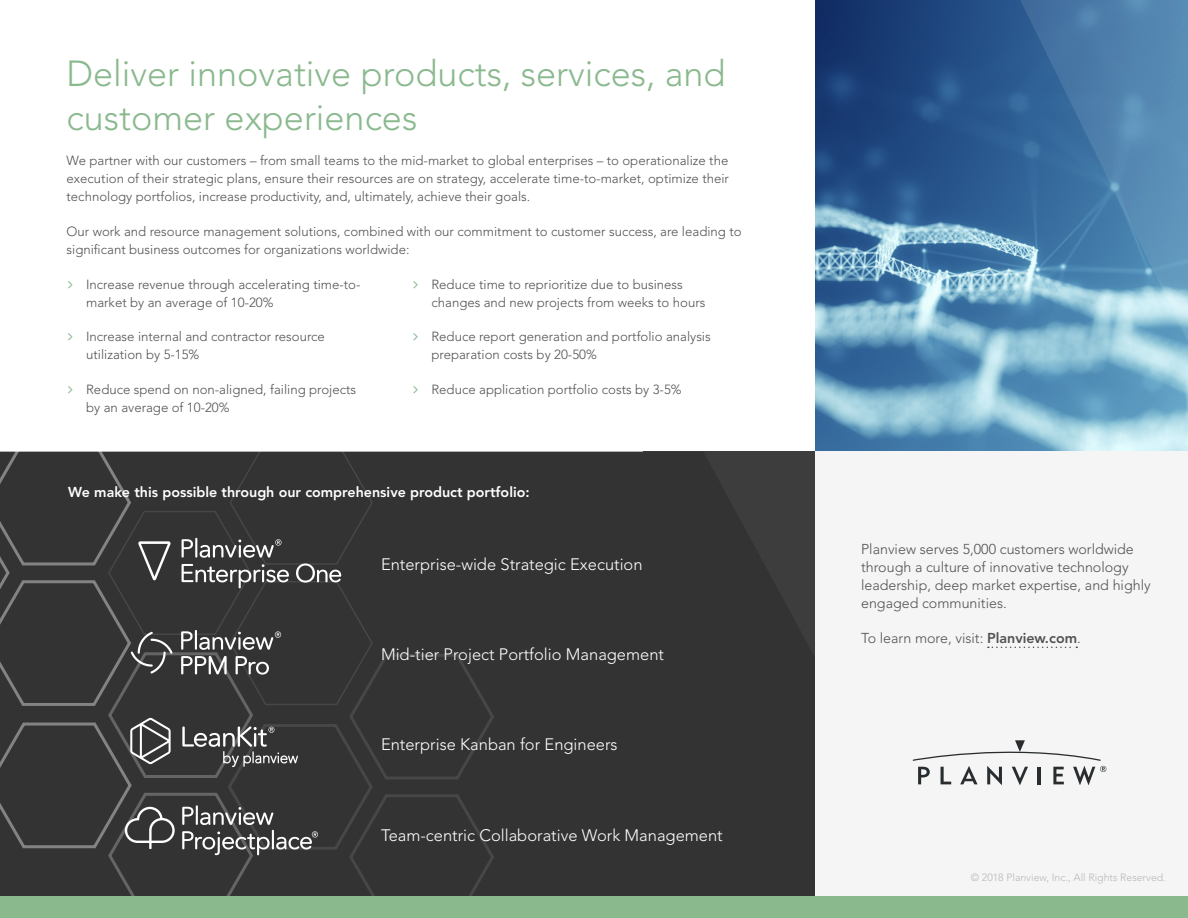
<style>
.page{position:relative;width:1188px;height:918px;background:#fff}
.page>*{position:absolute;margin:0;border:0;box-sizing:border-box;transform-origin:0 0}
.Basic_Content{font:300 36px/43.2px "Avenir LT Std";color:#8ab98e}
.Basic_Content-2{font:300 16.5px "Avenir LT Std";color:#fff}
.Basic_Content-3{font:300 14.25px/18px "Avenir LT Std";color:#525252}
.Basic_Content-4{font:800 14.25px "Avenir LT Std";color:#fff}
.Basic_Content-5{font:300 13.2px/18px "Avenir LT Std";color:#525252;text-align:justify}
.Basic_Content_Bullet{font:300 13.2px/18px "Avenir LT Std";color:#525252}
.Copyright{font:300 10.5px "Avenir LT Std";color:#b8b8b8}
.s1{font-weight:800}
</style>
<div class="page">
<img style="left:815px;top:0;width:196px;height:451px">
<svg style="left:496px;top:452px;width:319px;height:445px;background:#343434"></svg>
<div style="left:815px;top:452px;width:373px;height:466px;background:#f5f5f5"></div>
<svg style="left:0;top:451px;width:496px;height:446px;background:#3a3a3a"></svg>
<div style="left:0;top:897px;width:1188px;height:21px;background:#8ab98e"></div>
<svg style="left:988px;top:647px;width:89px;height:1px"></svg>
<svg style="left:913px;top:740px;width:193px;height:45px"></svg>
<svg style="left:1011px;top:0;width:177px;height:451px;background:#6194b9"></svg>
<p class="Basic_Content" style="left:67px;top:53px;width:660px">Deliver innovative products, services, and customer experiences</p>
<p class="Basic_Content-5" style="left:67px;top:151px;width:664px">We partner with our customers – from small teams to the mid-market to global enterprises – to operationalize the execution of their strategic plans, ensure their resources are on strategy, accelerate time-to-market, optimize their technology portfolios, increase productivity, and, ultimately, achieve their goals.</p>
<p class="Basic_Content-5" style="left:67px;top:222px;width:677px">Our work and resource management solutions, combined with our commitment to customer success, are leading to significant business outcomes for organizations worldwide:</p>
<p class="Basic_Content_Bullet" style="left:86px;top:275px;width:276px">Increase revenue through accelerating time-to&shy;market by an average of 10-20%</p>
<p class="Basic_Content_Bullet" style="left:86px;top:328px;width:240px">Increase internal and contractor resource utilization by 5-15%</p>
<p class="Basic_Content_Bullet" style="left:86px;top:380px;width:271px">Reduce spend on non-aligned, failing projects by an average of 10-20%</p>
<p class="Basic_Content_Bullet" style="left:431px;top:275px;width:275px">Reduce time to reprioritize due to business changes and new projects from weeks to hours</p>
<p class="Basic_Content_Bullet" style="left:431px;top:328px;width:281px">Reduce report generation and portfolio analysis preparation costs by 20-50%</p>
<p class="Basic_Content_Bullet" style="left:431px;top:380px;width:252px">Reduce application portfolio costs by 3-5%</p>
<p class="Basic_Content-4" style="left:68px;top:484px;width:463px">We make this possible through our comprehensive product portfolio:</p>
<p class="Basic_Content-2" style="left:381px;top:554px;width:263px">Enterprise-wide Strategic Execution</p>
<p class="Basic_Content-2" style="left:381px;top:645px;width:285px">Mid-tier Project Portfolio Management</p>
<p class="Basic_Content-2" style="left:381px;top:735px;width:238px">Enterprise Kanban for Engineers</p>
<p class="Basic_Content-2" style="left:381px;top:825px;width:343px">Team-centric Collaborative Work Management</p>
<p class="Basic_Content-3" style="left:861px;top:541px;width:291px">Planview serves 5,000 customers worldwide through a culture of innovative technology leadership, deep market expertise, and highly engaged communities.</p>
<p class="Basic_Content-3" style="left:861px;top:630px;width:221px">To learn more, visit: <span class="s1">Planview.com</span>.</p>
<p class="Copyright" style="left:971px;top:871px;width:197px">© 2018 Planview, Inc., All Rights Reserved.</p>
</div>
